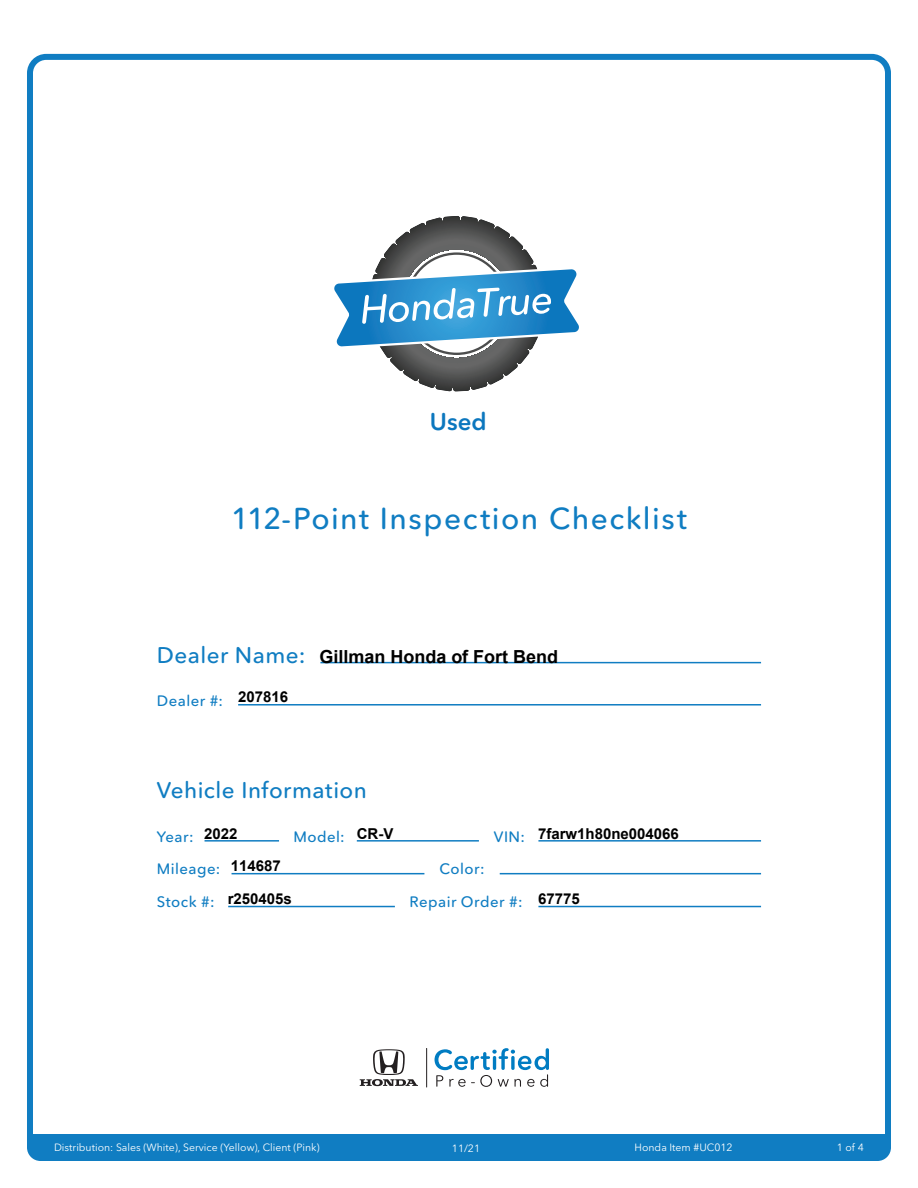
<style>
.page{position:relative;width:918px;height:1188px;background:#fff}
.page>*{position:absolute;margin:0;border:0;box-sizing:border-box;transform-origin:0 0}
.t1{font:500 30px "Avenir Next Rounded Std";letter-spacing:.05em;color:#107dc2}
.t2{font:600 24px "Avenir Next Rounded Std";color:#0c77be}
.t3{font:500 22.5px "Avenir Next Rounded Std";letter-spacing:.02em;color:#107dc2}
.t4{font:700 18px "Arial";color:#000}
.t5{font:500 15px "Avenir Next Rounded Std";letter-spacing:.03em;color:#107dc2}
.t6{font:700 15px/33px "Arial";color:#000}
.t7{font:10.5px "Avenir Next Rounded Std";color:#fff}
</style>
<div class="page">
<div style="left:27px;top:54px;width:864px;height:1107px;border:6px solid #107dc2;border-radius:16px"></div>
<div style="left:27px;top:1134px;width:864px;height:27px;background:#107dc2"></div>
<hr style="left:320px;top:662px;width:441px;height:1px;background:#107dc2">
<hr style="left:205px;top:840px;width:74px;height:2px;background:#107dc2">
<hr style="left:238px;top:704px;width:523px;height:2px;background:#107dc2">
<hr style="left:232px;top:873px;width:192px;height:1px;background:#107dc2">
<hr style="left:357px;top:840px;width:122px;height:2px;background:#107dc2">
<hr style="left:500px;top:873px;width:261px;height:1px;background:#107dc2">
<hr style="left:228px;top:906px;width:167px;height:1px;background:#107dc2">
<hr style="left:538px;top:840px;width:223px;height:2px;background:#107dc2">
<hr style="left:538px;top:906px;width:223px;height:1px;background:#107dc2">
<svg style="left:334px;top:216px;width:245px;height:176px"></svg>
<svg style="left:435px;top:1048px;width:114px;height:39px"></svg>
<svg style="left:360px;top:1049px;width:58px;height:37px"></svg>
<hr style="left:426px;top:1048px;width:1px;height:39px;background:#231f20">
<h2 class="t2" style="left:430px;top:407px;width:58px">Used</h2>
<h1 class="t1" style="left:231px;top:500px;width:457px">112-Point Inspection Checklist</h1>
<h3 class="t3" style="left:157px;top:642px;width:150px">Dealer Name:</h3>
<h3 class="t5" style="left:157px;top:691px;width:68px">Dealer #:</h3>
<h3 class="t6" style="left:238px;top:681px;width:52px">207816</h3>
<h3 class="t4" style="left:320px;top:647px;width:240px">Gillman Honda of Fort Bend</h3>
<h3 class="t3" style="left:157px;top:777px;width:211px">Vehicle Information</h3>
<h3 class="t5" style="left:157px;top:827px;width:38px">Year:</h3>
<h3 class="t6" style="left:204px;top:817px;width:35px">2022</h3>
<h3 class="t6" style="left:357px;top:817px;width:38px">CR-V</h3>
<h3 class="t6" style="left:538px;top:817px;width:142px">7farw1h80ne004066</h3>
<h3 class="t6" style="left:228px;top:850px;width:66px">114687 r250405s</h3>
<h3 class="t5" style="left:293px;top:827px;width:53px">Model:</h3>
<h3 class="t5" style="left:494px;top:827px;width:33px">VIN:</h3>
<h3 class="t5" style="left:157px;top:860px;width:65px">Mileage:</h3>
<h3 class="t5" style="left:439px;top:860px;width:47px">Color:</h3>
<h3 class="t6" style="left:538px;top:883px;width:43px">67775</h3>
<h3 class="t5" style="left:157px;top:893px;width:59px">Stock #:</h3>
<h3 class="t5" style="left:410px;top:893px;width:114px">Repair Order #:</h3>
<p class="t7" style="left:54px;top:1141px;width:267px">Distribution: Sales (White), Service (Yellow), Client (Pink)</p>
<p class="t7" style="left:452px;top:1142px;width:30px">11/21</p>
<p class="t7" style="left:635px;top:1141px;width:100px">Honda Item #UC012</p>
<p class="t7" style="left:837px;top:1141px;width:29px">1 of 4</p>
</div>
